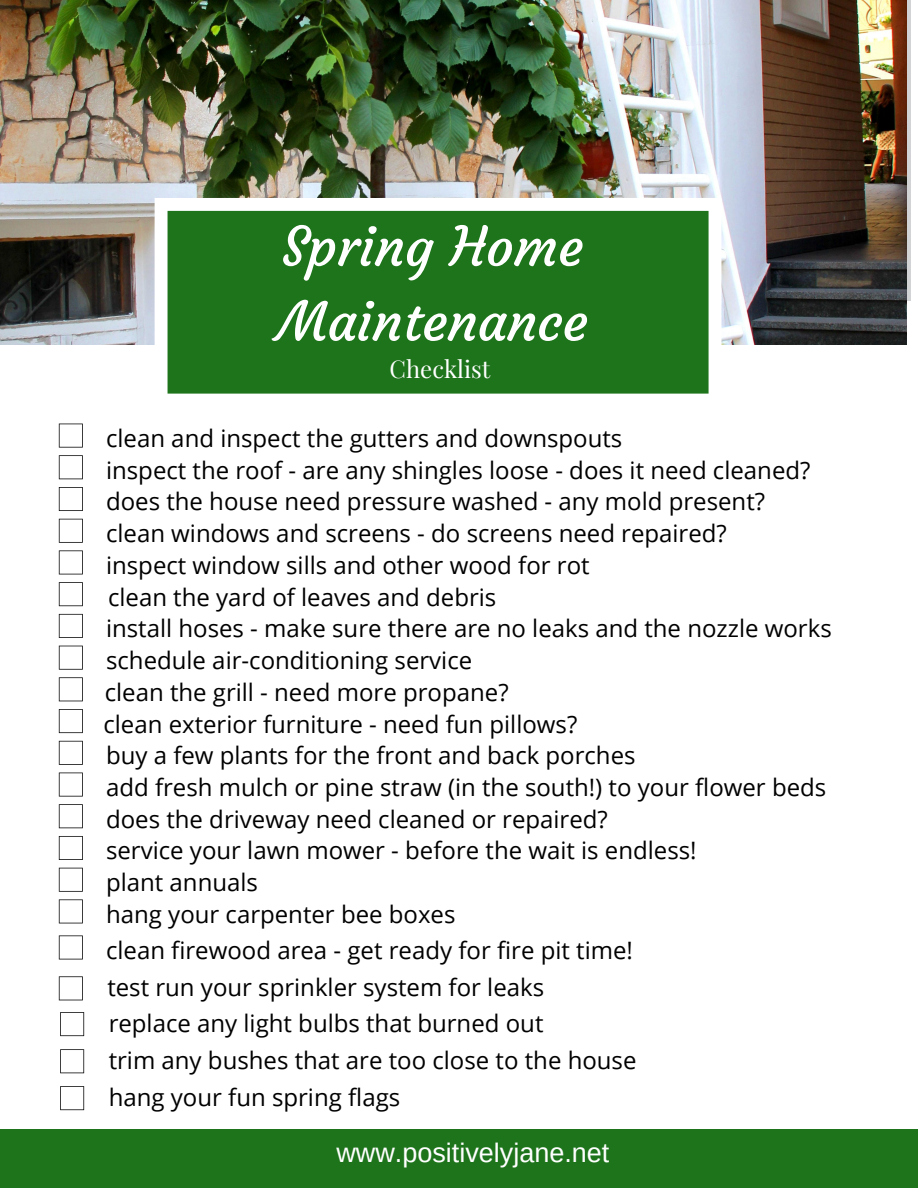
<style>
.page{position:relative;width:918px;height:1188px;background:#fff}
.page>*{position:absolute;margin:0;border:0;box-sizing:border-box;transform-origin:0 0}
.t1{font:54px/74.7px "Courgette";color:#fff}
.t2{font:27px "Arimo";color:#fff}
.t3{font:24px/31.8px "Open Sans";color:#000}
.t4{font:24px "Playfair Display";color:#fff}
</style>
<div class="page">
<img style="left:0;top:0;width:906px;height:344px">
<svg style="left:155px;top:198px;width:566px;height:196px;background:#358333"></svg>
<div style="left:0;top:1130px;width:918px;height:58px;background:#1d741b"></div>
<svg style="left:59px;top:424px;width:24px;height:24px"></svg>
<svg style="left:59px;top:455px;width:24px;height:24px"></svg>
<svg style="left:59px;top:487px;width:24px;height:24px"></svg>
<svg style="left:59px;top:519px;width:24px;height:24px"></svg>
<svg style="left:59px;top:550px;width:24px;height:24px"></svg>
<svg style="left:59px;top:582px;width:24px;height:24px"></svg>
<svg style="left:59px;top:614px;width:24px;height:24px"></svg>
<svg style="left:59px;top:646px;width:24px;height:24px"></svg>
<svg style="left:59px;top:677px;width:24px;height:24px"></svg>
<svg style="left:59px;top:709px;width:24px;height:24px"></svg>
<svg style="left:59px;top:741px;width:24px;height:24px"></svg>
<svg style="left:59px;top:773px;width:24px;height:24px"></svg>
<svg style="left:59px;top:804px;width:24px;height:24px"></svg>
<svg style="left:59px;top:836px;width:24px;height:24px"></svg>
<svg style="left:59px;top:868px;width:24px;height:24px"></svg>
<svg style="left:59px;top:899px;width:24px;height:24px"></svg>
<svg style="left:59px;top:935px;width:24px;height:24px"></svg>
<svg style="left:59px;top:976px;width:24px;height:24px"></svg>
<svg style="left:60px;top:1012px;width:24px;height:24px"></svg>
<svg style="left:60px;top:1049px;width:24px;height:24px"></svg>
<svg style="left:60px;top:1086px;width:24px;height:24px"></svg>
<h1 class="t1" style="left:277px;top:210px;width:312px">Spring Home<br>Maintenance</h1>
<p class="t4" style="left:390px;top:352px;width:102px">Checklist</p>
<p class="t3" style="left:103px;top:422px;width:730px">clean and inspect the gutters and downspouts<br>inspect the roof - are any shingles loose - does it need cleaned? does the house need pressure washed - any mold present?<br>clean windows and screens - do screens need repaired?<br>inspect window sills and other wood for rot<br>clean the yard of leaves and debris<br>install hoses - make sure there are no leaks and the nozzle works schedule air-conditioning service<br>clean the grill - need more propane?<br>clean exterior furniture - need fun pillows?<br>buy a few plants for the front and back porches<br>add fresh mulch or pine straw (in the south!) to your flower beds does the driveway need cleaned or repaired?<br>service your lawn mower - before the wait is endless!<br>plant annuals<br>hang your carpenter bee boxes</p>
<p class="t3" style="left:106px;top:931px;width:532px;line-height:36.8px">clean firewood area - get ready for fire pit time! test run your sprinkler system for leaks<br>replace any light bulbs that burned out<br>trim any bushes that are too close to the house hang your fun spring flags</p>
<p class="t2" style="left:337px;top:1138px;width:274px">www.positivelyjane.net</p>
</div>
